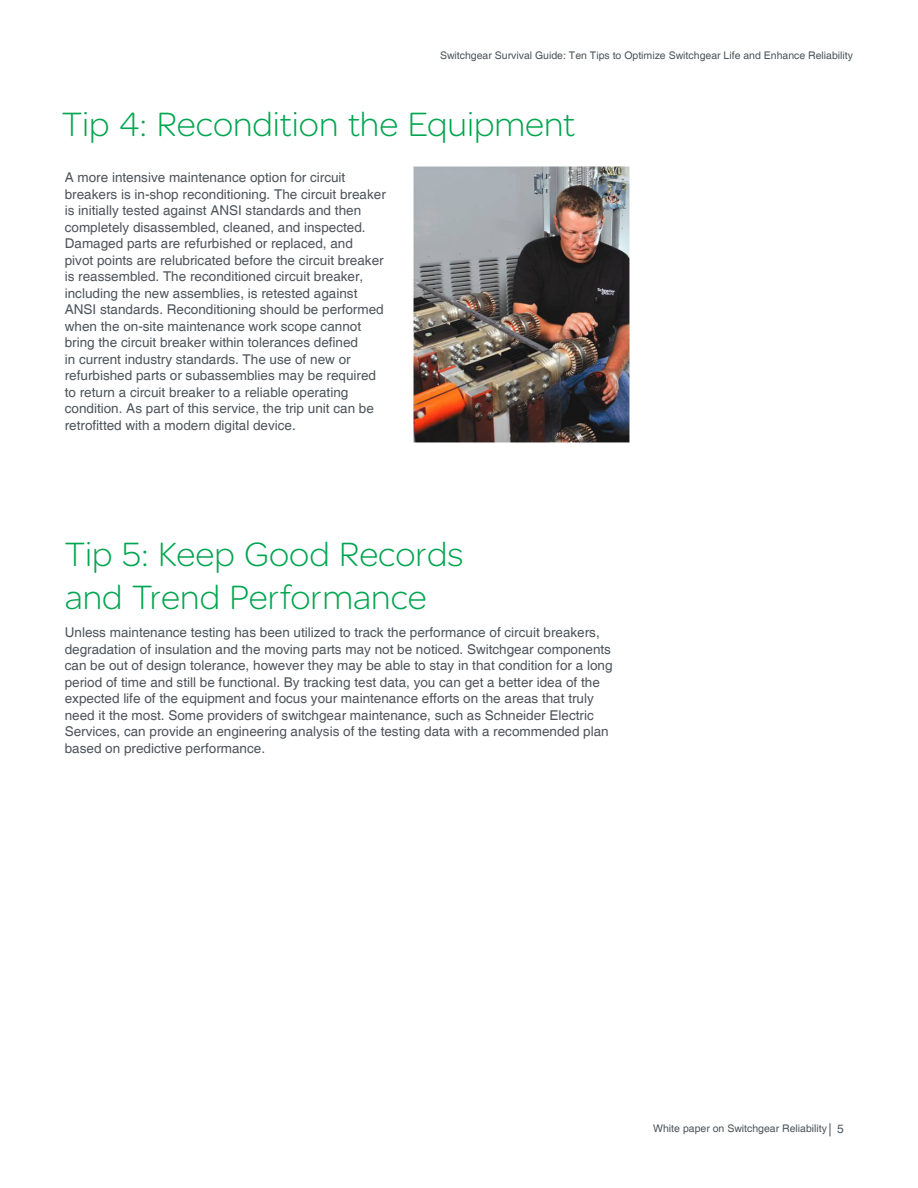
<style>
.page{position:relative;width:918px;height:1188px;background:#fff}
.page>*{position:absolute;margin:0;border:0;box-sizing:border-box;transform-origin:0 0}
.Sub_Heading{font:300 36px "SE Optimist";color:#00a54f}
.SE_Body{font:13.5px/16.5px "Helvetica";color:#4d545a}
.t1{font:10.5px "Helvetica";color:#4d545a}
.s1{font-size:12px}
</style>
<div class="page">
<svg style="left:830px;top:1123px;width:1px;height:13px"></svg>
<img style="left:414px;top:167px;width:216px;height:275px">
<p class="t1" style="left:440px;top:49px;width:415px">Switchgear Survival Guide: Ten Tips to Optimize Switchgear Life and Enhance Reliability</p>
<p class="Sub_Heading" style="left:62px;top:101px;width:515px">Tip 4: Recondition the Equipment</p>
<p class="SE_Body" style="left:65px;top:170px;width:323px">A more intensive maintenance option for circuit breakers is in-shop reconditioning. The circuit breaker is initially tested against ANSI standards and then completely disassembled, cleaned, and inspected.<br>Damaged parts are refurbished or replaced, and<br>pivot points are relubricated before the circuit breaker is reassembled. The reconditioned circuit breaker, including the new assemblies, is retested against ANSI standards. Reconditioning should be performed when the on-site maintenance work scope cannot bring the circuit breaker within tolerances defined<br>in current industry standards. The use of new or refurbished parts or subassemblies may be required to return a circuit breaker to a reliable operating condition. As part of this service, the trip unit can be retrofitted with a modern digital device.</p>
<p class="Sub_Heading" style="left:65px;top:531px;width:400px">Tip 5: Keep Good Records</p>
<p class="Sub_Heading" style="left:65px;top:574px;width:364px">and Trend Performance</p>
<p class="SE_Body" style="left:65px;top:625px;width:549px">Unless maintenance testing has been utilized to track the performance of circuit breakers, degradation of insulation and the moving parts may not be noticed. Switchgear components can be out of design tolerance, however they may be able to stay in that condition for a long period of time and still be functional. By tracking test data, you can get a better idea of the expected life of the equipment and focus your maintenance efforts on the areas that truly need it the most. Some providers of switchgear maintenance, such as Schneider Electric Services, can provide an engineering analysis of the testing data with a recommended plan based on predictive performance.</p>
<p class="t1" style="left:653px;top:1122px;width:192px">White paper on Switchgear Reliability <span class="s1">5</span></p>
</div>
